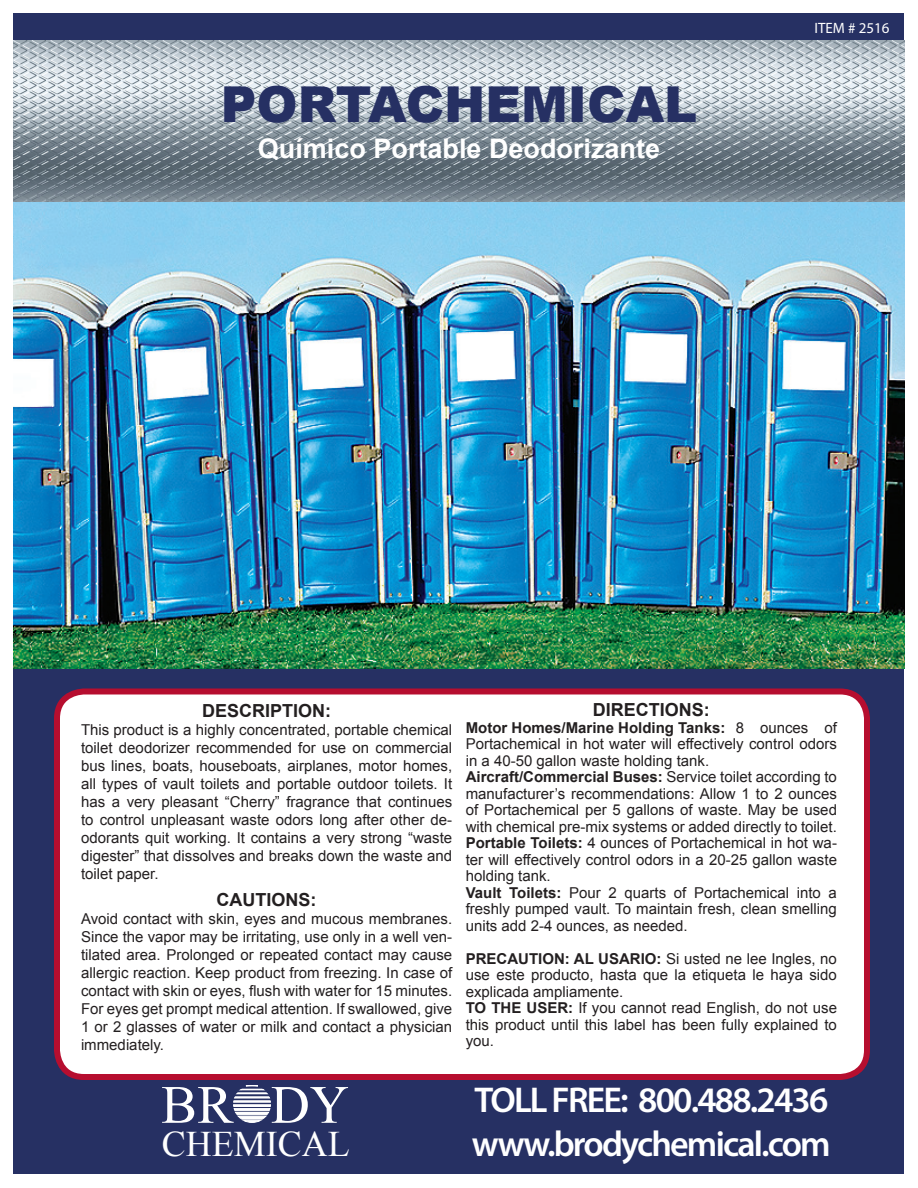
<style>
.page{position:relative;width:918px;height:1188px;background:#fff}
.page>*{position:absolute;margin:0;border:0;box-sizing:border-box;transform-origin:0 0}
.t1{font:54px "Times New Roman";color:#fff}
.PRODUCT_NAME{font:900 49.5px "Arial";color:#263063}
.t2{font:600 36px "Myriad Pro";letter-spacing:-.05em;color:#fff}
.t3{font:36px "Times New Roman";color:#fff}
.SPANISH_NAME{font:700 27px "Arial";color:#fff}
.DESCRIPTION{font:700 18px "Arial";color:#231f20}
.t4{font:15px/18px "Arial";color:#231f20;text-align:justify}
.t5{font:15px "Myriad Pro";color:#fff}
.s1{font-weight:700}
</style>
<div class="page">
<div style="left:14px;top:14px;width:890px;height:1160px;background:#263063"></div>
<img style="left:14px;top:40px;width:890px;height:162px">
<div style="left:57px;top:692px;width:810px;height:385px;background:#fff;border-radius:27px"></div>
<div style="left:54px;top:688px;width:816px;height:392px;border:6px solid #b60e2f;border-radius:27px"></div>
<svg style="left:233px;top:1085px;width:38px;height:38px"></svg>
<img style="left:14px;top:202px;width:890px;height:466px">
<p class="PRODUCT_NAME" style="left:221px;top:68px;width:478px">PORTACHEMICAL</p>
<p class="SPANISH_NAME" style="left:258px;top:131px;width:404px">Químico Portable Deodorizante</p>
<p class="t5" style="left:814px;top:18px;width:77px">ITEM # 2516</p>
<p class="DESCRIPTION" style="left:202px;top:698px;width:131px">DESCRIPTION:</p>
<p class="t4" style="left:81px;top:721px;width:373px">This product is a highly concentrated, portable chemical toilet deodorizer recommended for use on commercial bus lines, boats, houseboats, airplanes, motor homes, all types of vault toilets and portable outdoor toilets. It has a very pleasant “Cherry” fragrance that continues to control unpleasant waste odors long after other de&shy;odorants quit working. It contains a very strong “waste digester” that dissolves and breaks down the waste and toilet paper.</p>
<p class="DESCRIPTION" style="left:217px;top:887px;width:101px">CAUTIONS:</p>
<p class="t4" style="left:81px;top:910px;width:373px">Avoid contact with skin, eyes and mucous membranes.<br>Since the vapor may be irritating, use only in a well ven&shy;tilated area. Prolonged or repeated contact may cause allergic reaction. Keep product from freezing. In case of contact with skin or eyes, flush with water for 15 minutes.<br>For eyes get prompt medical attention. If swallowed, give 1 or 2 glasses of water or milk and contact a physician immediately.</p>
<p class="DESCRIPTION" style="left:593px;top:698px;width:118px">DIRECTIONS:</p>
<p class="t4" style="left:466px;top:719px;width:373px;line-height:16.5px"><span class="s1">Motor Homes/Marine Holding Tanks:</span> 8 ounces of Portachemical in hot water will effectively control odors in a 40-50 gallon waste holding tank.</p>
<p class="t4" style="left:466px;top:769px;width:373px;line-height:16.5px"><span class="s1">Aircraft/Commercial Buses:</span> Service toilet according to manufacturer’s recommendations: Allow 1 to 2 ounces of Portachemical per 5 gallons of waste. May be used with chemical pre-mix systems or added directly to toilet.</p>
<p class="t4" style="left:466px;top:835px;width:373px;line-height:16.5px"><span class="s1">Portable Toilets:</span> 4 ounces of Portachemical in hot wa&shy;ter will effectively control odors in a 20-25 gallon waste holding tank.</p>
<p class="t4" style="left:466px;top:884px;width:373px;line-height:16.5px"><span class="s1">Vault Toilets:</span> Pour 2 quarts of Portachemical into a freshly pumped vault. To maintain fresh, clean smelling units add 2-4 ounces, as needed.</p>
<p class="t4" style="left:466px;top:950px;width:373px;line-height:16.5px"><span class="s1">PRECAUTION: AL USARIO:</span> Si usted ne lee Ingles, no use este producto, hasta que la etiqueta le haya sido explicada ampliamente.</p>
<p class="t4" style="left:466px;top:1000px;width:373px;line-height:16.5px"><span class="s1">TO THE USER:</span> If you cannot read English, do not use this product until this label has been fully explained to you.</p>
<p class="t1" style="left:161px;top:1068px;width:189px">BR DY</p>
<p class="t3" style="left:162px;top:1120px;width:189px">CHEMICAL</p>
<p class="t2" style="left:474px;top:1077px;width:356px">TOLL FREE: 800.488.2436</p>
<p class="t2" style="left:472px;top:1121px;width:360px">www.brodychemical.com</p>
</div>
